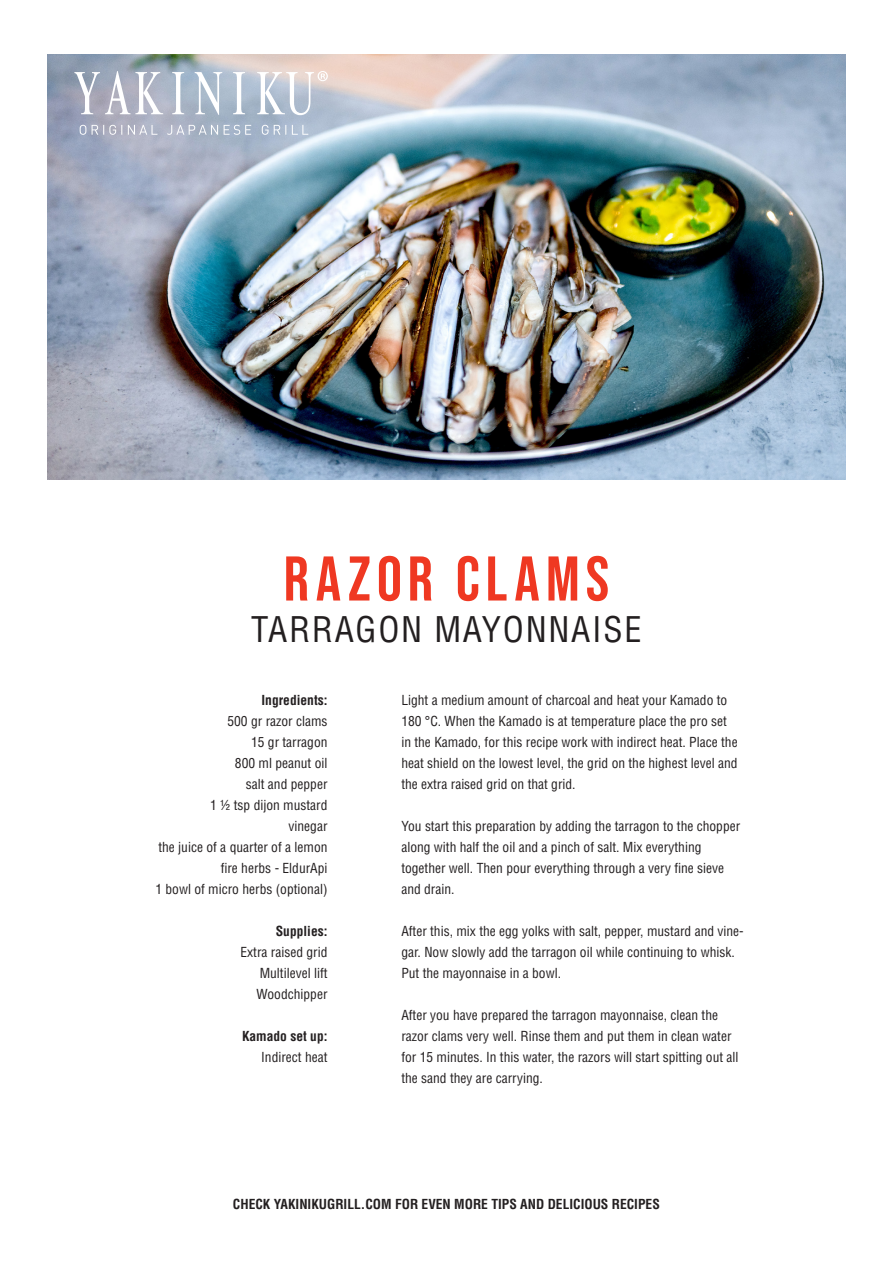
<style>
.page{position:relative;width:893px;height:1263px;background:#fff}
.page>*{position:absolute;margin:0;border:0;box-sizing:border-box;transform-origin:0 0}
.t1{font:63px "Bebas Neue";letter-spacing:.095em;color:#ef3822}
.t2{font:condensed 34.5px "Helvetica LT Std";letter-spacing:.05em;color:#231f20}
.Recept_handelingen{font:condensed 13.5px/21px "Helvetica LT Std";color:#231f20}
.Ingredienten_Benodigdheden{font:condensed 13.5px/21px "Helvetica LT Std";color:#231f20;text-align:right}
.Ingredienten_Benodigdheden-2{font:700 condensed 13.5px "Helvetica LT Std";color:#231f20}
</style>
<div class="page">
<img style="left:48px;top:54px;width:797px;height:425px">
<svg style="left:74px;top:71px;width:254px;height:64px;background:#bac2cf"></svg>
<p class="t1" style="left:284px;top:543px;width:327px">RAZOR CLAMS</p>
<p class="t2" style="left:251px;top:608px;width:392px">TARRAGON MAYONNAISE</p>
<p class="Ingredienten_Benodigdheden-2" style="left:262px;top:692px;width:68px">Ingredients:</p>
<p class="Ingredienten_Benodigdheden" style="left:155px;top:711px;width:174px">500 gr razor clams<br>15 gr tarragon<br>800 ml peanut oil<br>salt and pepper<br>1 ½ tsp dijon mustard<br>vinegar<br>the juice of a quarter of a lemon fire herbs - EldurApi<br>1 bowl of micro herbs (optional)</p>
<p class="Ingredienten_Benodigdheden-2" style="left:276px;top:923px;width:53px">Supplies:</p>
<p class="Ingredienten_Benodigdheden" style="left:257px;top:942px;width:72px;text-align:justify;text-indent:-16px">Extra raised grid Multilevel lift Woodchipper</p>
<p class="Ingredienten_Benodigdheden-2" style="left:242px;top:1028px;width:87px">Kamado set up:</p>
<p class="Ingredienten_Benodigdheden" style="left:261px;top:1047px;width:68px">Indirect heat</p>
<p class="Recept_handelingen" style="left:401px;top:690px;width:338px">Light a medium amount of charcoal and heat your Kamado to 180 °C. When the Kamado is at temperature place the pro set in the Kamado, for this recipe work with indirect heat. Place the heat shield on the lowest level, the grid on the highest level and the extra raised grid on that grid.</p>
<p class="Recept_handelingen" style="left:401px;top:816px;width:340px">You start this preparation by adding the tarragon to the chopper along with half the oil and a pinch of salt. Mix everything together well. Then pour everything through a very fine sieve and drain.</p>
<p class="Recept_handelingen" style="left:401px;top:921px;width:344px">After this, mix the egg yolks with salt, pepper, mustard and vine&shy;gar. Now slowly add the tarragon oil while continuing to whisk.<br>Put the mayonnaise in a bowl.</p>
<p class="Recept_handelingen" style="left:401px;top:1005px;width:339px">After you have prepared the tarragon mayonnaise, clean the razor clams very well. Rinse them and put them in clean water for 15 minutes. In this water, the razors will start spitting out all the sand they are carrying.</p>
<p class="Ingredienten_Benodigdheden-2" style="left:233px;top:1196px;width:428px">CHECK YAKINIKUGRILL.COM FOR EVEN MORE TIPS AND DELICIOUS RECIPES</p>
</div>
